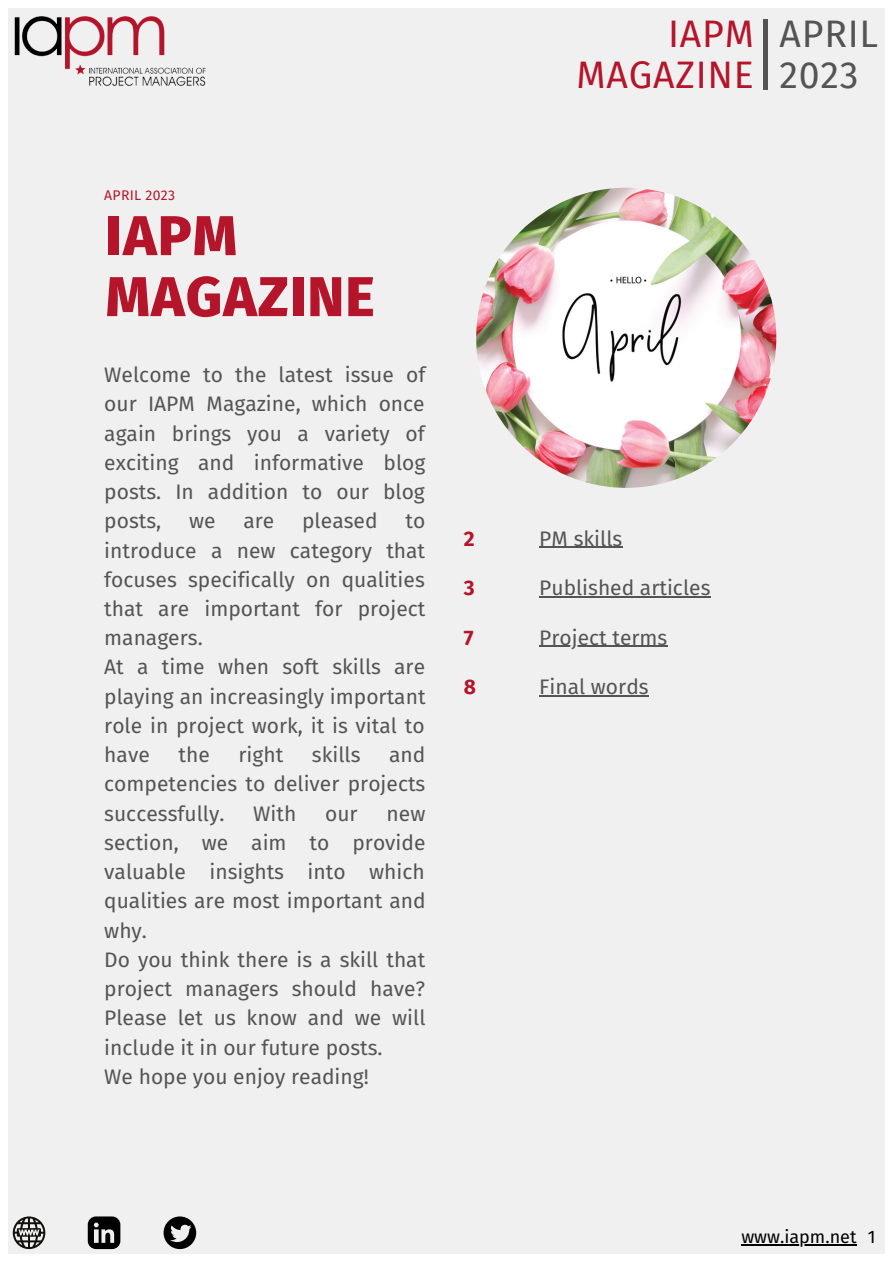
<style>
.page{position:relative;width:893px;height:1264px;background:#fff}
.page>*{position:absolute;margin:0;border:0;box-sizing:border-box;transform-origin:0 0}
.t1{font:800 56.1px/60.9px "Fira Sans";letter-spacing:.02em;color:#b4152b}
.t2{font:37.5px/40.5px "Fira Sans";letter-spacing:.02em;color:#b4152b;text-align:right}
.t3{font:37.5px/40.5px "Fira Sans";letter-spacing:.02em;color:#545454}
.t4{font:21px/29.2px "Fira Sans";color:#545454;text-align:justify}
.t5{font:700 21px "Fira Sans";color:#b4152b}
.t6{font:18px "Fira Sans";color:#000}
.t7{font:13.95px "Fira Sans";letter-spacing:.02em;color:#b4152b}
</style>
<div class="page">
<div style="left:0;top:0;width:892px;height:1262px;background:linear-gradient(to bottom,#fdfdfd,#fdfdfd)"></div>
<div style="left:8px;top:8px;width:876px;height:1245px;background:#f0f0f0"></div>
<svg style="left:88px;top:1216px;width:32px;height:32px"></svg>
<svg style="left:13px;top:1216px;width:32px;height:32px"></svg>
<svg style="left:163px;top:1216px;width:33px;height:32px"></svg>
<img style="left:476px;top:188px;width:300px;height:300px;border-radius:50%">
<hr style="left:539px;top:546px;width:83px;height:2px;background:#545454">
<hr style="left:539px;top:596px;width:171px;height:1px;background:#545454">
<hr style="left:539px;top:645px;width:128px;height:2px;background:#545454">
<hr style="left:539px;top:695px;width:109px;height:1px;background:#545454">
<img style="left:14px;top:16px;width:192px;height:70px">
<hr style="left:741px;top:1244px;width:115px;height:1px;background:#000">
<div style="left:763px;top:20px;width:5px;height:69px;background:#545454"></div>
<p class="t7" style="left:104px;top:187px;width:72px">APRIL 2023</p>
<h1 class="t1" style="left:106px;top:206px;width:270px">IAPM<br>MAGAZINE</h1>
<p class="t4" style="left:104px;top:360px;width:322px">Welcome to the latest issue of our IAPM Magazine, which once again brings you a variety of exciting and informative blog posts. In addition to our blog posts,</p>
<p class="t4" style="left:189px;top:506px;width:28px">we</p>
<p class="t4" style="left:243px;top:506px;width:33px">are</p>
<p class="t4" style="left:302px;top:506px;width:77px">pleased</p>
<p class="t4" style="left:104px;top:506px;width:323px;text-align:left;text-indent:301px">to introduce a new category that focuses specifically on qualities that are important for project managers.<br>At a time when soft skills are playing an increasingly important role in project work, it is vital to have</p>
<p class="t4" style="left:178px;top:740px;width:33px">the</p>
<p class="t4" style="left:238px;top:740px;width:46px">right</p>
<p class="t4" style="left:312px;top:740px;width:50px">skills</p>
<p class="t4" style="left:104px;top:740px;width:322px;text-indent:285px">and competencies to deliver projects successfully.</p>
<p class="t4" style="left:253px;top:799px;width:45px">With</p>
<p class="t4" style="left:325px;top:799px;width:34px">our</p>
<p class="t4" style="left:104px;top:799px;width:323px;text-align:left;text-indent:282px">new section, we aim to provide valuable insights into which qualities are most important and why.<br>Do you think there is a skill that project managers should have?<br>Please let us know and we will include it in our future posts.<br>We hope you enjoy reading!</p>
<p class="t5" style="left:464px;top:526px;width:12px">2</p>
<p class="t5" style="left:464px;top:575px;width:12px">3</p>
<p class="t5" style="left:464px;top:625px;width:11px">7</p>
<p class="t5" style="left:464px;top:674px;width:14px">8</p>
<h2 class="t2" style="left:576px;top:15px;width:179px">IAPM<br>MAGAZINE</h2>
<h2 class="t3" style="left:779px;top:15px;width:100px">APRIL<br>2023</h2>
<p class="t4" style="left:539px;top:524px;width:84px">PM skills</p>
<p class="t4" style="left:539px;top:573px;width:173px">Published articles</p>
<p class="t4" style="left:539px;top:623px;width:130px">Project terms</p>
<p class="t4" style="left:539px;top:672px;width:111px">Final words</p>
<p class="t6" style="left:741px;top:1226px;width:136px">www.iapm.net 1</p>
</div>
